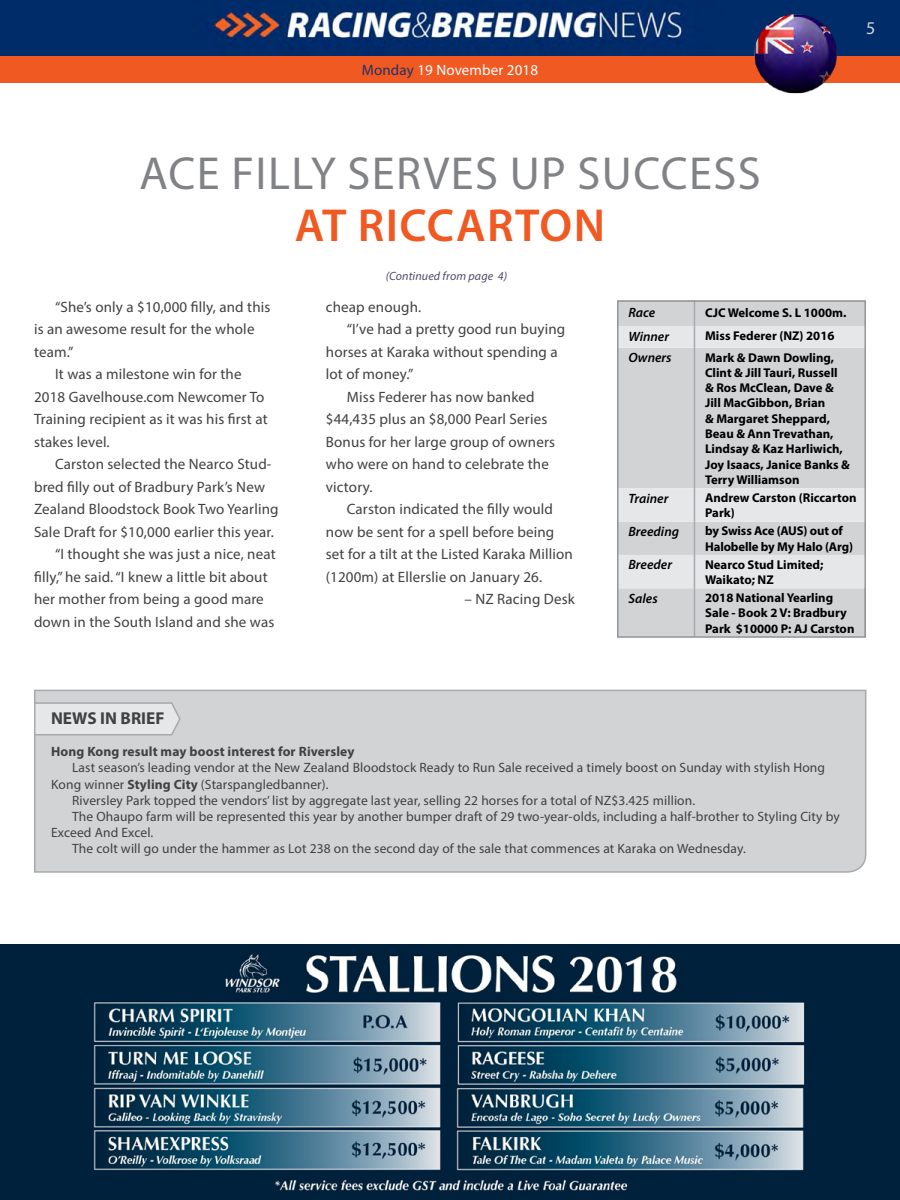
<style>
.page{position:relative;width:900px;height:1200px;background:#fff}
.page>*{position:absolute;margin:0;border:0;box-sizing:border-box;transform-origin:0 0}
.t1{font:46.5px "Myriad Pro";letter-spacing:.03em;color:#808285}
.t2{font:600 46.5px "Myriad Pro";letter-spacing:.03em;color:#f15922}
.t3{font:18px "Myriad Pro";color:#d1d4d4}
.t4{font:700 17.25px "Myriad Pro";color:#414042}
.t5{font:15px "Myriad Pro";letter-spacing:.01em;color:#414042}
.t6{font:15px "Myriad Pro";letter-spacing:.01em;color:#fff}
.t7{font:13.5px "Myriad Pro";letter-spacing:.01em;color:#414042}
.t8{font:italic 600 13.5px "Myriad Pro";color:#000}
.t9{font:700 13.5px "Myriad Pro";letter-spacing:.01em;color:#414042}
.t10{font:700 12.75px/15.3px "Myriad Pro";color:#000}
.t11{font:italic 12px "Myriad Pro";letter-spacing:.01em;color:#4d4d6b}
.s1{color:#203267}
.s2{font-weight:700}
</style>
<div class="page">
<div style="left:0;top:56px;width:900px;height:27px;background:#f15922"></div>
<img style="left:0;top:0;width:900px;height:56px">
<img style="left:752px;top:12px;width:88px;height:82px">
<img style="left:0;top:945px;width:900px;height:255px">
<div style="left:620px;top:303px;width:243px;height:332px;background:#d1d3d4"></div>
<svg style="left:620px;top:326px;width:243px;height:262px;background:#d8d9da"></svg>
<svg style="left:694px;top:303px;width:1px;height:45px"></svg>
<hr style="left:694px;top:348px;width:1px;height:140px;background:#a7a9ac">
<hr style="left:694px;top:488px;width:1px;height:34px;background:#a7a9ac">
<hr style="left:694px;top:522px;width:1px;height:33px;background:#a7a9ac">
<hr style="left:694px;top:555px;width:1px;height:33px;background:#a7a9ac">
<hr style="left:694px;top:588px;width:1px;height:49px;background:#a7a9ac">
<div style="left:617px;top:300px;width:249px;height:338px;border:2px solid #939598"></div>
<div style="left:34px;top:689px;width:833px;height:184px;background:#d1d3d4"></div>
<svg style="left:34px;top:702px;width:148px;height:34px;background:#dedfe0"></svg>
<p class="t6" style="left:362px;top:61px;width:178px"><span class="s1">Monday</span> 19 November 2018</p>
<p class="t3" style="left:866px;top:17px;width:11px">5</p>
<h1 class="t1" style="left:139px;top:145px;width:114px">Ace filly</h1>
<h1 class="t1" style="left:348px;top:145px;width:389px">serves up success</h1>
<h1 class="t2" style="left:295px;top:196px;width:312px">AT RICCARTON</h1>
<p class="t5" style="left:55px;top:297px;width:217px">“She’s only a $10,000 filly, and this</p>
<p class="t5" style="left:34px;top:320px;width:222px">is an awesome result for the whole</p>
<p class="t5" style="left:34px;top:342px;width:41px">team.”</p>
<p class="t5" style="left:55px;top:365px;width:188px">It was a milestone win for the</p>
<p class="t5" style="left:34px;top:387px;width:232px">2018 Gavelhouse.com Newcomer To</p>
<p class="t5" style="left:34px;top:410px;width:235px">Training recipient as it was his first at</p>
<p class="t5" style="left:34px;top:432px;width:77px">stakes level.</p>
<p class="t5" style="left:55px;top:455px;width:218px">Carston selected the Nearco Stud-</p>
<p class="t5" style="left:34px;top:477px;width:233px">bred filly out of Bradbury Park’s New</p>
<p class="t5" style="left:34px;top:500px;width:246px">Zealand Bloodstock Book Two Yearling</p>
<p class="t5" style="left:34px;top:522px;width:241px">Sale Draft for $10,000 earlier this year.</p>
<p class="t5" style="left:55px;top:545px;width:222px">“I thought she was just a nice, neat</p>
<p class="t5" style="left:34px;top:567px;width:235px">filly,” he said. “I knew a little bit about</p>
<p class="t5" style="left:34px;top:590px;width:231px">her mother from being a good mare</p>
<p class="t5" style="left:34px;top:612px;width:242px">down in the South Island and she was</p>
<p class="t11" style="left:386px;top:269px;width:123px">(Continued from page 4)</p>
<p class="t5" style="left:326px;top:297px;width:97px">cheap enough.</p>
<p class="t5" style="left:347px;top:320px;width:220px">“I’ve had a pretty good run buying</p>
<p class="t5" style="left:326px;top:342px;width:233px">horses at Karaka without spending a</p>
<p class="t5" style="left:326px;top:365px;width:89px">lot of money.”</p>
<p class="t5" style="left:347px;top:387px;width:189px">Miss Federer has now banked</p>
<p class="t5" style="left:326px;top:410px;width:223px">$44,435 plus an $8,000 Pearl Series</p>
<p class="t5" style="left:326px;top:432px;width:231px">Bonus for her large group of owners</p>
<p class="t5" style="left:326px;top:455px;width:225px">who were on hand to celebrate the</p>
<p class="t5" style="left:326px;top:477px;width:48px">victory.</p>
<p class="t5" style="left:347px;top:500px;width:208px">Carston indicated the filly would</p>
<p class="t5" style="left:326px;top:522px;width:230px">now be sent for a spell before being</p>
<p class="t5" style="left:326px;top:545px;width:249px">set for a tilt at the Listed Karaka Million</p>
<p class="t5" style="left:326px;top:567px;width:218px">(1200m) at Ellerslie on January 26.</p>
<p class="t5" style="left:464px;top:590px;width:112px">– NZ Racing Desk</p>
<p class="t8" style="left:629px;top:304px;width:28px">Race</p>
<p class="t10" style="left:705px;top:304px;width:143px">CJC Welcome S. L 1000m.</p>
<p class="t8" style="left:629px;top:328px;width:42px">Winner</p>
<p class="t10" style="left:705px;top:328px;width:131px">Miss Federer (NZ) 2016</p>
<p class="t8" style="left:629px;top:349px;width:45px">Owners</p>
<p class="t10" style="left:705px;top:349px;width:146px">Mark &amp; Dawn Dowling,<br>Clint &amp; Jill Tauri, Russell<br>&amp; Ros McClean, Dave &amp;<br>Jill MacGibbon, Brian<br>&amp; Margaret Sheppard,<br>Beau &amp; Ann Trevathan,<br>Lindsay &amp; Kaz Harliwich,<br>Joy Isaacs, Janice Banks &amp;<br>Terry Williamson</p>
<p class="t8" style="left:629px;top:489px;width:41px">Trainer</p>
<p class="t10" style="left:705px;top:490px;width:153px">Andrew Carston (Riccarton<br>Park)</p>
<p class="t8" style="left:629px;top:523px;width:52px">Breeding</p>
<p class="t10" style="left:705px;top:523px;width:149px">by Swiss Ace (AUS) out of<br>Halobelle by My Halo (Arg)</p>
<p class="t8" style="left:629px;top:556px;width:45px">Breeder</p>
<p class="t10" style="left:705px;top:556px;width:120px">Nearco Stud Limited;<br>Waikato; NZ</p>
<p class="t8" style="left:629px;top:590px;width:31px">Sales</p>
<p class="t10" style="left:705px;top:590px;width:151px">2018 National Yearling<br>Sale - Book 2 V: Bradbury<br>Park $10000 P: AJ Carston</p>
<p class="t4" style="left:51px;top:707px;width:115px">NEWS IN BRIEF</p>
<p class="t9" style="left:51px;top:743px;width:305px">Hong Kong result may boost interest for Riversley</p>
<p class="t7" style="left:72px;top:760px;width:754px">Last season’s leading vendor at the New Zealand Bloodstock Ready to Run Sale received a timely boost on Sunday with stylish Hong</p>
<p class="t7" style="left:51px;top:776px;width:279px">Kong winner <span class="s2">Styling City</span> (Starspangledbanner).</p>
<p class="t7" style="left:72px;top:792px;width:625px">Riversley Park topped the vendors’ list by aggregate last year, selling 22 horses for a total of NZ$3.425 million.</p>
<p class="t7" style="left:72px;top:808px;width:769px">The Ohaupo farm will be represented this year by another bumper draft of 29 two-year-olds, including a half-brother to Styling City by</p>
<p class="t7" style="left:51px;top:824px;width:104px">Exceed And Excel.</p>
<p class="t7" style="left:72px;top:841px;width:675px">The colt will go under the hammer as Lot 238 on the second day of the sale that commences at Karaka on Wednesday.</p>
</div>
